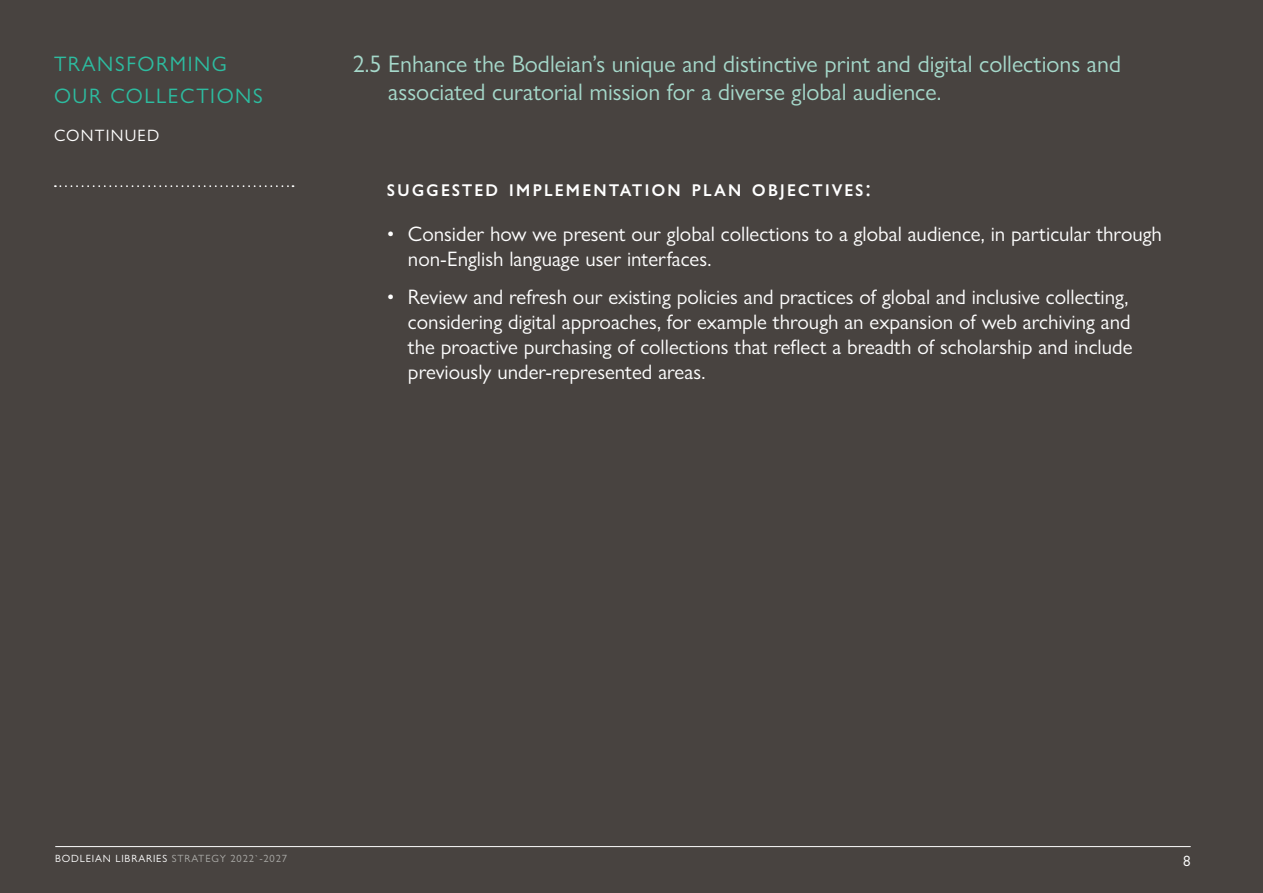
<style>
.page{position:relative;width:1263px;height:893px;background:#484340}
.page>*{position:absolute;margin:0;border:0;box-sizing:border-box;transform-origin:0 0}
.t1{font:24px/28.8px "Gill Sans Nova";color:#a6d9cb}
.t2{font:500 24px "Gill Sans Nova";letter-spacing:.075em;color:#fff}
.t3{font:21px/25.2px "Gill Sans Nova";color:#fff}
.t4{font:21px/32.4px "Gill Sans Nova";letter-spacing:.075em;color:#2dbca0}
.t5{font:16.5px "Gill Sans Nova";letter-spacing:.075em;color:#fff}
.t6{font:15px "Gill Sans Nova";color:#fff}
.t7{font:10.5px "Gill Sans Nova";letter-spacing:.08em;color:#ababa8}
.s1{color:#fff}
</style>
<div class="page">
<svg style="left:55px;top:185px;width:238px;height:2px"></svg>
<hr style="left:55px;top:846px;width:1136px;height:1px;background:#fff">
<p class="t4" style="left:54px;top:47px;width:210px">TRANSFORMING<br>OUR COLLECTIONS</p>
<p class="t5" style="left:54px;top:125px;width:107px">CONTINUED</p>
<p class="t1" style="left:388px;top:49px;width:734px;text-indent:-35px">2.5 Enhance the Bodleian’s unique and distinctive print and digital collections and associated curatorial mission for a diverse global audience.</p>
<p class="t2" style="left:387px;top:173px;width:485px">suggested implementation plan objectives:</p>
<p class="t3" style="left:408px;top:221px;width:755px;text-indent:-21px">• Consider how we present our global collections to a global audience, in particular through non-English language user interfaces.</p>
<p class="t3" style="left:408px;top:284px;width:726px;text-indent:-21px">• Review and refresh our existing policies and practices of global and inclusive collecting, considering digital approaches, for example through an expansion of web archiving and the proactive purchasing of collections that reflect a breadth of scholarship and include previously under-represented areas.</p>
<p class="t7" style="left:55px;top:852px;width:233px"><span class="s1">BODLEIAN LIBRARIES</span> STRATEGY 2022`-2027</p>
<p class="t6" style="left:1183px;top:851px;width:9px">8</p>
</div>
